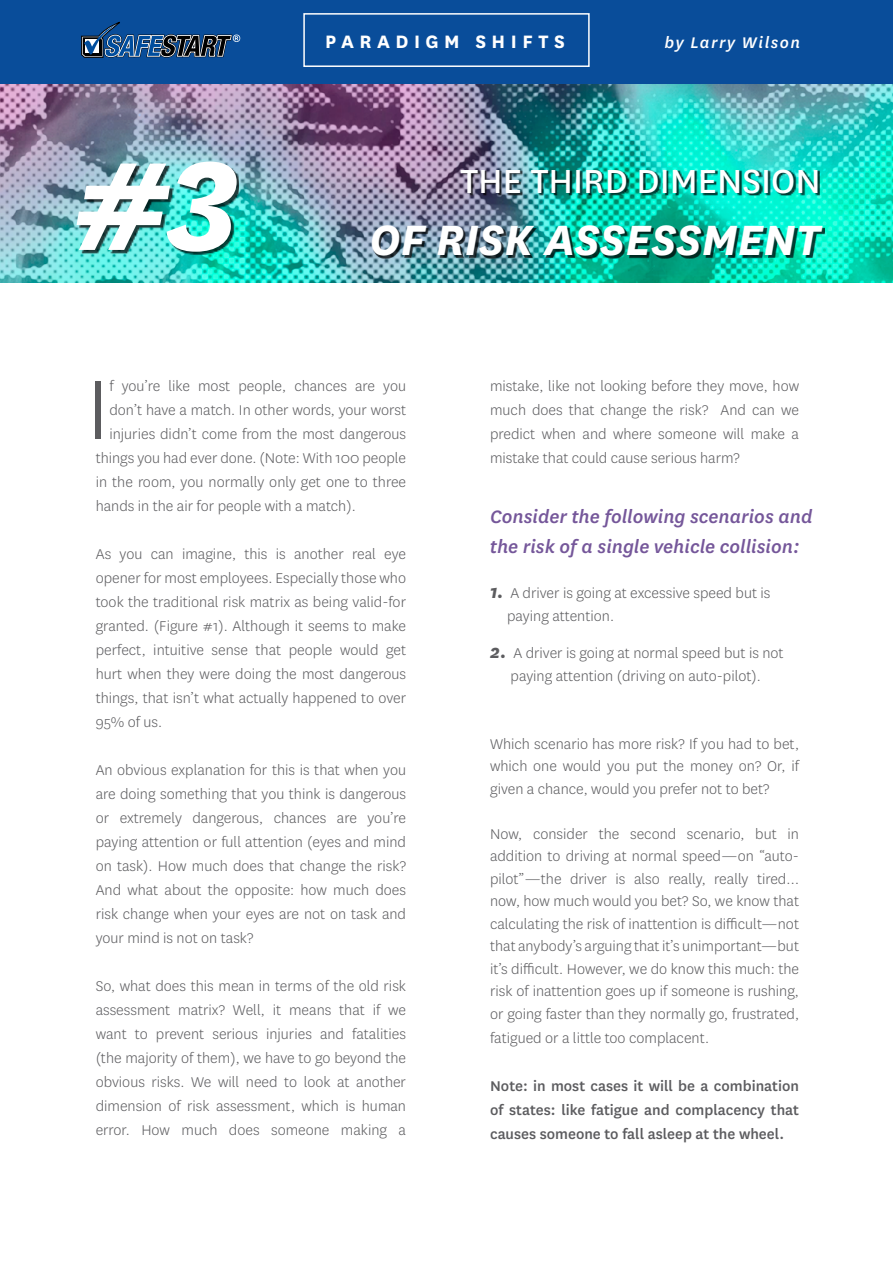
<style>
.page{position:relative;width:893px;height:1263px;background:#fff}
.page>*{position:absolute;margin:0;border:0;box-sizing:border-box;transform-origin:0 0}
.t1{font:italic 700 147px "National";color:#fff}
.t2{font:300 97.95px "National";color:#5c5c5f}
.t3{font:italic 700 49.5px "National";color:#fff}
.t4{font:39px "National";color:#fff}
.t5{font:italic 500 21px/30px "National";color:#75579a}
.t6{font:700 21px "National";letter-spacing:.26em;color:#fff}
.t7{font:italic 500 18px "National";letter-spacing:.08em;color:#fff}
.t8{font:300 16.5px/24px "National";color:#5c5c5f;text-align:justify}
.t9{font:500 16.5px/24px "National";color:#5c5c5f;text-align:justify}
.s1{font-weight:700;font-style:italic;font-size:21px}
</style>
<div class="page">
<img style="left:0;top:84px;width:893px;height:199px">
<div style="left:0;top:0;width:893px;height:84px;background:#094d9a"></div>
<div style="left:303px;top:13px;width:287px;height:54px;border:2px solid #fff"></div>
<svg style="left:81px;top:22px;width:159px;height:36px"></svg>
<div style="left:79px;top:164px;width:160px;height:90px;background:#000;opacity:.75"></div>
<div style="left:463px;top:171px;width:357px;height:25px;background:#000;opacity:.75"></div>
<div style="left:374px;top:227px;width:451px;height:32px;background:#000;opacity:.75"></div>
<p class="t6" style="left:325px;top:27px;width:241px">PARADIGM SHIFTS</p>
<p class="t7" style="left:664px;top:31px;width:137px">by Larry Wilson</p>
<h1 class="t1" style="left:72px;top:104px;width:169px">#3</h1>
<h3 class="t4" style="left:460px;top:155px;width:362px">THE THIRD DIMENSION</h3>
<h3 class="t3" style="left:369px;top:205px;width:453px">OF RISK ASSESSMENT</h3>
<h2 class="t2" style="left:87px;top:348px;width:24px">I</h2>
<p class="t8" style="left:109px;top:373px;width:298px">f you’re like most people, chances are you</p>
<p class="t8" style="left:109px;top:397px;width:298px">don’t have a match. In other words, your worst</p>
<p class="t8" style="left:109px;top:421px;width:298px">injuries didn’t come from the most dangerous</p>
<p class="t8" style="left:96px;top:445px;width:312px">things you had ever done. (Note: With 100 people</p>
<p class="t8" style="left:96px;top:469px;width:312px">in the room, you normally only get one to three</p>
<p class="t8" style="left:96px;top:493px;width:262px">hands in the air for people with a match).</p>
<p class="t8" style="left:96px;top:541px;width:312px">As you can imagine, this is another real eye opener for most employees. Especially those who took the traditional risk matrix as being valid-for granted. (Figure #1). Although it seems to make perfect, intuitive sense that people would get hurt when they were doing the most dangerous things, that isn’t what actually happened to over 95% of us.</p>
<p class="t8" style="left:96px;top:757px;width:312px">An obvious explanation for this is that when you are doing something that you think is dangerous or extremely dangerous, chances are you’re paying attention or full attention (eyes and mind on task). How much does that change the risk?<br>And what about the opposite: how much does risk change when your eyes are not on task and your mind is not on task?</p>
<p class="t8" style="left:96px;top:973px;width:312px">So, what does this mean in terms of the old risk assessment matrix? Well, it means that if we want to prevent serious injuries and fatalities (the majority of them), we have to go beyond the obvious risks. We will need to look at another dimension of risk assessment, which is human error. How much does someone making a</p>
<p class="t8" style="left:490px;top:373px;width:311px">mistake, like not looking before they move, how much does that change the risk? And can we predict when and where someone will make a mistake that could cause serious harm?</p>
<p class="t5" style="left:490px;top:501px;width:324px">Consider the following scenarios and the risk of a single vehicle collision:</p>
<p class="t8" style="left:507px;top:581px;width:265px;line-height:22.5px;text-indent:-17px"><span class="s1">1.</span> A driver is going at excessive speed but is paying attention.</p>
<p class="t8" style="left:490px;top:641px;width:295px;line-height:22.5px;text-align:center"><span class="s1">2.</span> A driver is going at normal speed but is not paying attention (driving on auto-pilot).</p>
<p class="t8" style="left:490px;top:732px;width:310px;line-height:22.5px">Which scenario has more risk? If you had to bet, which one would you put the money on? Or, if given a chance, would you prefer not to bet?</p>
<p class="t8" style="left:490px;top:822px;width:310px;line-height:22.5px">Now, consider the second scenario, but in addition to driving at normal speed—on “auto&shy;pilot”—the driver is also really, really tired… now, how much would you bet? So, we know that calculating the risk of inattention is difficult—not that anybody’s arguing that it’s unimportant—but it’s difficult. However, we do know this much: the risk of inattention goes up if someone is rushing, or going faster than they normally go, frustrated,</p>
<p class="t8" style="left:490px;top:1025px;width:221px">fatigued or a little too complacent.</p>
<p class="t9" style="left:490px;top:1073px;width:310px">Note: in most cases it will be a combination of states: like fatigue and complacency that causes someone to fall asleep at the wheel.</p>
</div>
